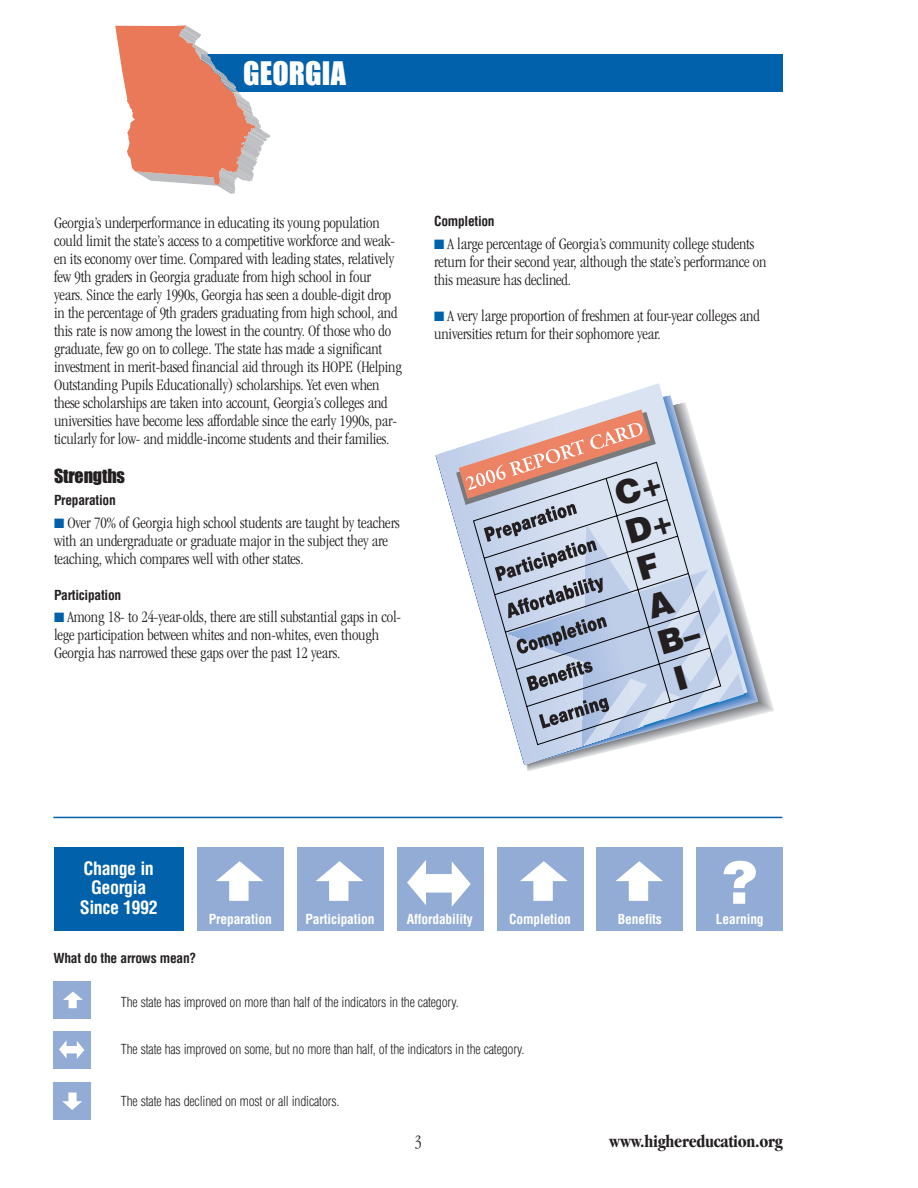
<style>
.page{position:relative;width:918px;height:1188px;background:#fff}
.page>*{position:absolute;margin:0;border:0;box-sizing:border-box;transform-origin:0 0}
.t1{font:900 58.35px "Helvetica";color:#fff}
.t2{font:900 33px/38.7px "Helvetica";color:#231f20}
.t3{font:30px "Impact";letter-spacing:.005em;color:#fff}
.t4{font:700 condensed 18px/19.5px "Helvetica";letter-spacing:-.025em;color:#fff;text-align:center}
.t5{font:700 condensed 18px "Garamond";letter-spacing:-.015em;color:#231f20}
.t6{font:18px "Impact";letter-spacing:-.01em;color:#231f20}
.t7{font:300 condensed 18px "Garamond";color:#231f20}
.t8{font:300 condensed 16.5px/18px "Garamond";letter-spacing:-.01em;color:#231f20}
.t9{font:300 condensed 13.5px "Helvetica";letter-spacing:-.015em;color:#231f20}
.t10{font:700 condensed 13.5px "Helvetica";letter-spacing:-.01em;color:#fff}
.t11{font:700 condensed 13.5px "Helvetica";letter-spacing:-.02em;color:#231f20}
.s1{color:#0161aa}
</style>
<div class="page">
<div style="left:201px;top:54px;width:582px;height:38px;background:#0161aa"></div>
<svg style="left:115px;top:25px;width:155px;height:169px"></svg>
<svg style="left:579px;top:383px;width:169px;height:338px"></svg>
<svg style="left:722px;top:525px;width:10px;height:199px;background:#bac5d7"></svg>
<svg style="left:722px;top:674px;width:22px;height:29px"></svg>
<svg style="left:656px;top:461px;width:66px;height:279px;background:#c0ccdf"></svg>
<svg style="left:436px;top:409px;width:220px;height:356px"></svg>
<div style="left:53px;top:981px;width:38px;height:38px;background:#93acd6"></div>
<svg style="left:63px;top:992px;width:20px;height:16px"></svg>
<div style="left:53px;top:1082px;width:38px;height:38px;background:#93acd6"></div>
<svg style="left:62px;top:1093px;width:20px;height:17px"></svg>
<div style="left:53px;top:1031px;width:38px;height:38px;background:#93acd6"></div>
<svg style="left:59px;top:1040px;width:25px;height:19px"></svg>
<hr style="left:53px;top:817px;width:729px;height:1px;background:#0161aa">
<div style="left:597px;top:848px;width:86px;height:83px;background:#93acd6"></div>
<svg style="left:616px;top:861px;width:47px;height:40px"></svg>
<div style="left:497px;top:848px;width:86px;height:83px;background:#93acd6"></div>
<svg style="left:520px;top:861px;width:48px;height:40px"></svg>
<div style="left:397px;top:848px;width:86px;height:83px;background:#93acd6"></div>
<svg style="left:407px;top:860px;width:64px;height:47px"></svg>
<div style="left:297px;top:848px;width:86px;height:83px;background:#93acd6"></div>
<svg style="left:316px;top:861px;width:47px;height:40px"></svg>
<div style="left:197px;top:848px;width:87px;height:83px;background:#93acd6"></div>
<svg style="left:216px;top:861px;width:47px;height:40px"></svg>
<div style="left:54px;top:848px;width:130px;height:83px;background:#0161aa"></div>
<div style="left:697px;top:848px;width:86px;height:83px;background:#93acd6"></div>
<h3 class="t3" style="left:243px;top:64px;width:104px">GEORGIA</h3>
<p class="t8" style="left:54px;top:215px;width:349px">Georgia’s underperformance in educating its young population could limit the state’s access to a competitive workforce and weak&shy;en its economy over time. Compared with leading states, relatively few 9th graders in Georgia graduate from high school in four years. Since the early 1990s, Georgia has seen a double-digit drop in the percentage of 9th graders graduating from high school, and this rate is now among the lowest in the country. Of those who do graduate, few go on to college. The state has made a significant investment in merit-based financial aid through its HOPE (Helping Outstanding Pupils Educationally) scholarships. Yet even when these scholarships are taken into account, Georgia’s colleges and universities have become less affordable since the early 1990s, par&shy;ticularly for low- and middle-income students and their families.</p>
<p class="t6" style="left:54px;top:470px;width:73px">Strengths</p>
<p class="t11" style="left:54px;top:495px;width:63px">Preparation</p>
<p class="t8" style="left:54px;top:515px;width:347px"><span class="s1">■</span> Over 70% of Georgia high school students are taught by teachers with an undergraduate or graduate major in the subject they are teaching, which compares well with other states.</p>
<p class="t11" style="left:54px;top:590px;width:69px">Participation</p>
<p class="t8" style="left:54px;top:609px;width:349px"><span class="s1">■</span> Among 18- to 24-year-olds, there are still substantial gaps in col&shy;lege participation between whites and non-whites, even though<br>Georgia has narrowed these gaps over the past 12 years.</p>
<p class="t11" style="left:434px;top:216px;width:62px">Completion</p>
<p class="t8" style="left:434px;top:236px;width:334px"><span class="s1">■</span> A large percentage of Georgia’s community college students return for their second year, although the state’s performance on this measure has declined.</p>
<p class="t8" style="left:434px;top:308px;width:327px"><span class="s1">■</span> A very large proportion of freshmen at four-year colleges and universities return for their sophomore year.</p>
<h2 class="t2" style="left:611px;top:479px;width:49px;rotate:-16deg">C+<br>D+<br>F<br>A<br>B–<br>I</h2>
<p class="t4" style="left:80px;top:860px;width:79px">Change in<br>Georgia<br>Since 1992</p>
<p class="t11" style="left:53px;top:953px;width:144px">What do the arrows mean?</p>
<p class="t10" style="left:209px;top:914px;width:65px">Preparation</p>
<p class="t10" style="left:306px;top:914px;width:70px">Participation</p>
<p class="t10" style="left:407px;top:914px;width:67px">Affordability</p>
<p class="t10" style="left:509px;top:914px;width:63px">Completion</p>
<p class="t10" style="left:618px;top:914px;width:46px">Benefits</p>
<p class="t9" style="left:121px;top:997px;width:339px">The state has improved on more than half of the indicators in the category.</p>
<p class="t9" style="left:121px;top:1044px;width:405px">The state has improved on some, but no more than half, of the indicators in the category.</p>
<p class="t9" style="left:121px;top:1096px;width:220px">The state has declined on most or all indicators.</p>
<h1 class="t1" style="left:722px;top:862px;width:37px">?</h1>
<p class="t10" style="left:716px;top:914px;width:49px">Learning</p>
<p class="t7" style="left:415px;top:1134px;width:9px">3</p>
<p class="t5" style="left:609px;top:1134px;width:175px">www.highereducation.org</p>
</div>
